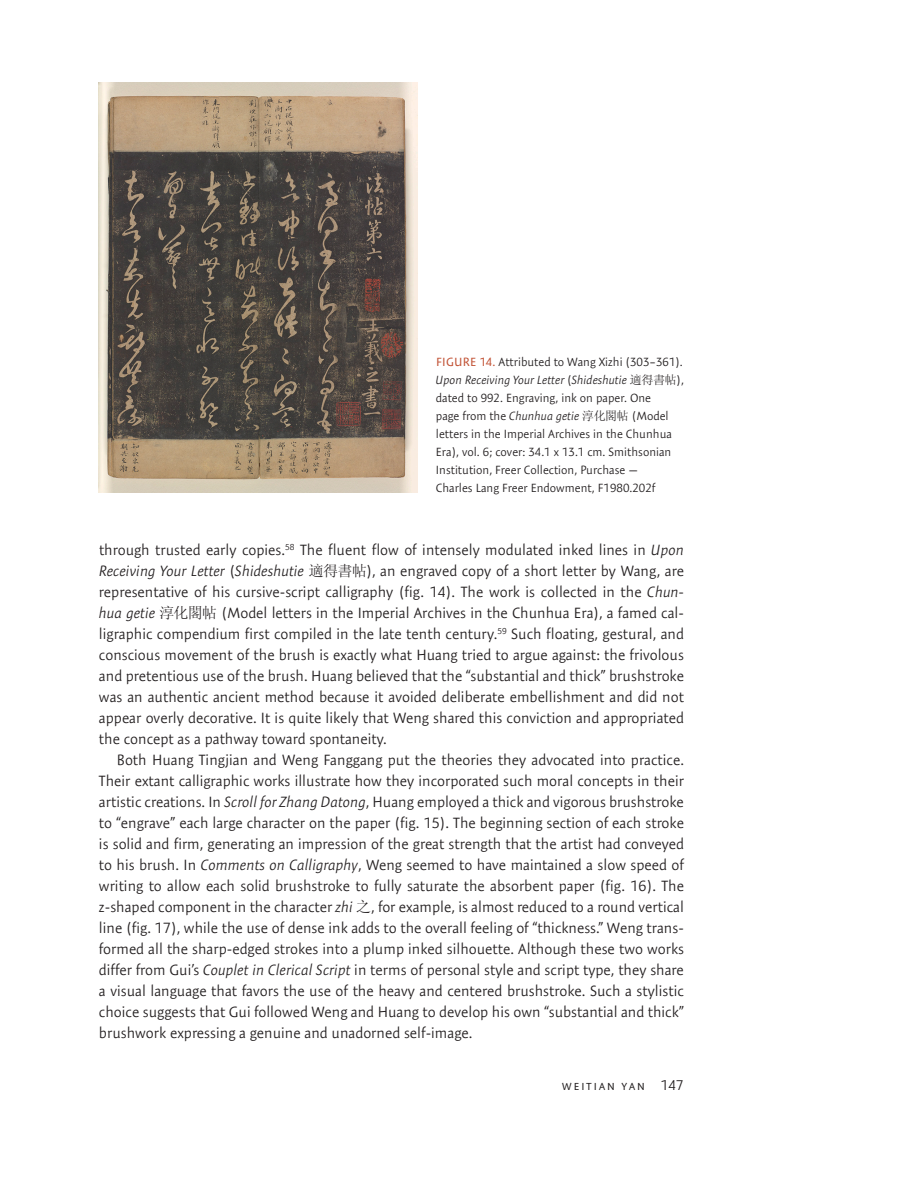
<style>
.page{position:relative;width:918px;height:1188px;background:#fff}
.page>*{position:absolute;margin:0;border:0;box-sizing:border-box;transform-origin:0 0}
.t1{font:300 15px/21px "Expo Sans Pro";color:#231f20;text-align:justify}
.t2{font:300 14.25px "Expo Sans Pro";letter-spacing:.1em;color:#231f20}
.t3{font:300 12px/18px "Expo Sans Pro";color:#231f20}
.s1{font-weight:400;color:#c25437}
.s2{font-style:italic}
.s3{font-family:"Sim Sun";font-weight:400}
</style>
<div class="page">
<img style="left:99px;top:82px;width:319px;height:410px">
<p class="t3" style="left:436px;top:353px;width:250px"><span class="s1">FIGURE 14.</span> Attributed to Wang Xizhi (303–361).<br><span class="s2">Upon Receiving Your Letter</span> (<span class="s2">Shideshutie</span> <span class="s3">適得書帖</span>), dated to 992. Engraving, ink on paper. One<br>page from the <span class="s2">Chunhua getie</span> <span class="s3">淳化閣帖</span> (Model letters in the Imperial Archives in the Chunhua Era), vol. 6; cover: 34.1 x 13.1 cm. Smithsonian Institution, Freer Collection, Purchase —<br>Charles Lang Freer Endowment, F1980.202f</p>
<p class="t1" style="left:99px;top:539px;width:587px">through trusted early copies.<sup>58</sup> The fluent flow of intensely modulated inked lines in <span class="s2">Upon Receiving Your Letter</span> (<span class="s2">Shideshutie</span> <span class="s3">適得書帖</span>), an engraved copy of a short letter by Wang, are representative of his cursive-script calligraphy (fig. 14). The work is collected in the <span class="s2">Chun&shy;hua getie</span> <span class="s3">淳化閣帖</span> (Model letters in the Imperial Archives in the Chunhua Era), a famed cal&shy;ligraphic compendium first compiled in the late tenth century.<sup>59</sup> Such floating, gestural, and conscious movement of the brush is exactly what Huang tried to argue against: the frivolous and pretentious use of the brush. Huang believed that the “substantial and thick” brushstroke was an authentic ancient method because it avoided deliberate embellishment and did not appear overly decorative. It is quite likely that Weng shared this conviction and appropriated the concept as a pathway toward spontaneity.</p>
<p class="t1" style="left:99px;top:749px;width:587px;text-indent:18px">Both Huang Tingjian and Weng Fanggang put the theories they advocated into practice.<br>Their extant calligraphic works illustrate how they incorporated such moral concepts in their artistic creations. In <span class="s2">Scroll for Zhang Datong</span>, Huang employed a thick and vigorous brushstroke to “engrave” each large character on the paper (fig. 15). The beginning section of each stroke is solid and firm, generating an impression of the great strength that the artist had conveyed to his brush. In <span class="s2">Comments on Calligraphy</span>, Weng seemed to have maintained a slow speed of writing to allow each solid brushstroke to fully saturate the absorbent paper (fig. 16). The z-shaped component in the character <span class="s2">zhi</span> <span class="s3">之</span>, for example, is almost reduced to a round vertical line (fig. 17), while the use of dense ink adds to the overall feeling of “thickness.” Weng trans&shy;formed all the sharp-edged strokes into a plump inked silhouette. Although these two works differ from Gui’s <span class="s2">Couplet in Clerical Script</span> in terms of personal style and script type, they share a visual language that favors the use of the heavy and centered brushstroke. Such a stylistic choice suggests that Gui followed Weng and Huang to develop his own “substantial and thick” brushwork expressing a genuine and unadorned self-image.</p>
<p class="t2" style="left:562px;top:1077px;width:124px">Weitian Yan 147</p>
</div>
